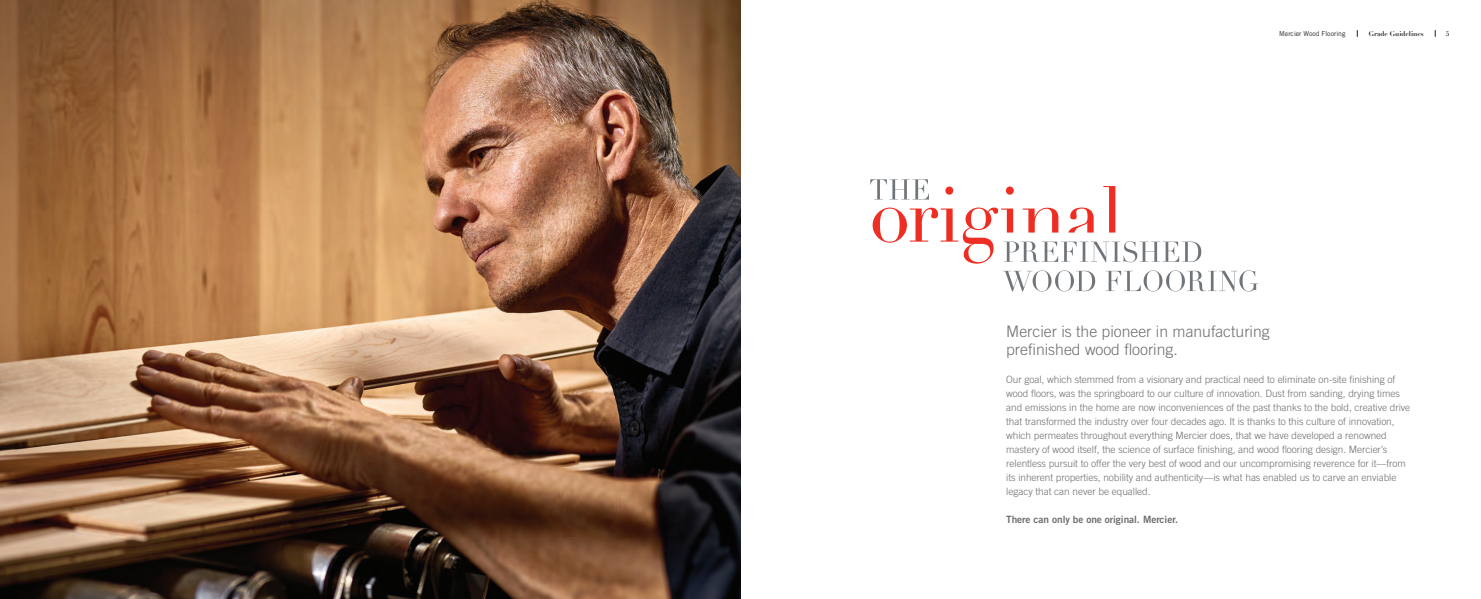
<style>
.page{position:relative;width:1481px;height:599px;background:#fff}
.page>*{position:absolute;margin:0;border:0;box-sizing:border-box;transform-origin:0 0}
.Titre_niveau_1{font:300 15.75px/17.5px "Trade Gothic";color:#6c6d70}
.Texte_courant_1{font:300 10.06px/14px "Trade Gothic";letter-spacing:-.005em;color:#6c6d70}
.Texte_courant_1-2{font:10.06px "Trade Gothic Bold Two";letter-spacing:-.005em;color:#6c6d70}
.Planchers_Mercier{font:6.83px "Trade Gothic";color:#231f20}
.Titre_master{font:700 6.83px "Didot";color:#231f20}
.Folio_master{font:700 6.83px "Didot";color:#231f20}
</style>
<div class="page">
<img style="left:0;top:0;width:740px;height:598px">
<svg style="left:870px;top:179px;width:331px;height:84px"></svg>
<svg style="left:1002px;top:270px;width:93px;height:21px"></svg>
<svg style="left:1105px;top:270px;width:153px;height:21px"></svg>
<p class="Planchers_Mercier" style="left:1279px;top:29px;width:68px">Mercier Wood Flooring</p>
<p class="Titre_master" style="left:1368px;top:29px;width:56px">Grade Guidelines</p>
<p class="Folio_master" style="left:1445px;top:29px;width:5px">5</p>
<p class="Titre_niveau_1" style="left:1006px;top:322px;width:265px">Mercier is the pioneer in manufacturing prefinished wood flooring.</p>
<p class="Texte_courant_1" style="left:1006px;top:372px;width:405px">Our goal, which stemmed from a visionary and practical need to eliminate on-site finishing of wood floors, was the springboard to our culture of innovation. Dust from sanding, drying times and emissions in the home are now inconveniences of the past thanks to the bold, creative drive that transformed the industry over four decades ago. It is thanks to this culture of innovation, which permeates throughout everything Mercier does, that we have developed a renowned mastery of wood itself, the science of surface finishing, and wood flooring design. Mercier’s relentless pursuit to offer the very best of wood and our uncompromising reverence for it—from its inherent properties, nobility and authenticity—is what has enabled us to carve an enviable legacy that can never be equalled.</p>
<p class="Texte_courant_1-2" style="left:1006px;top:513px;width:173px">There can only be one original. Mercier.</p>
</div>
